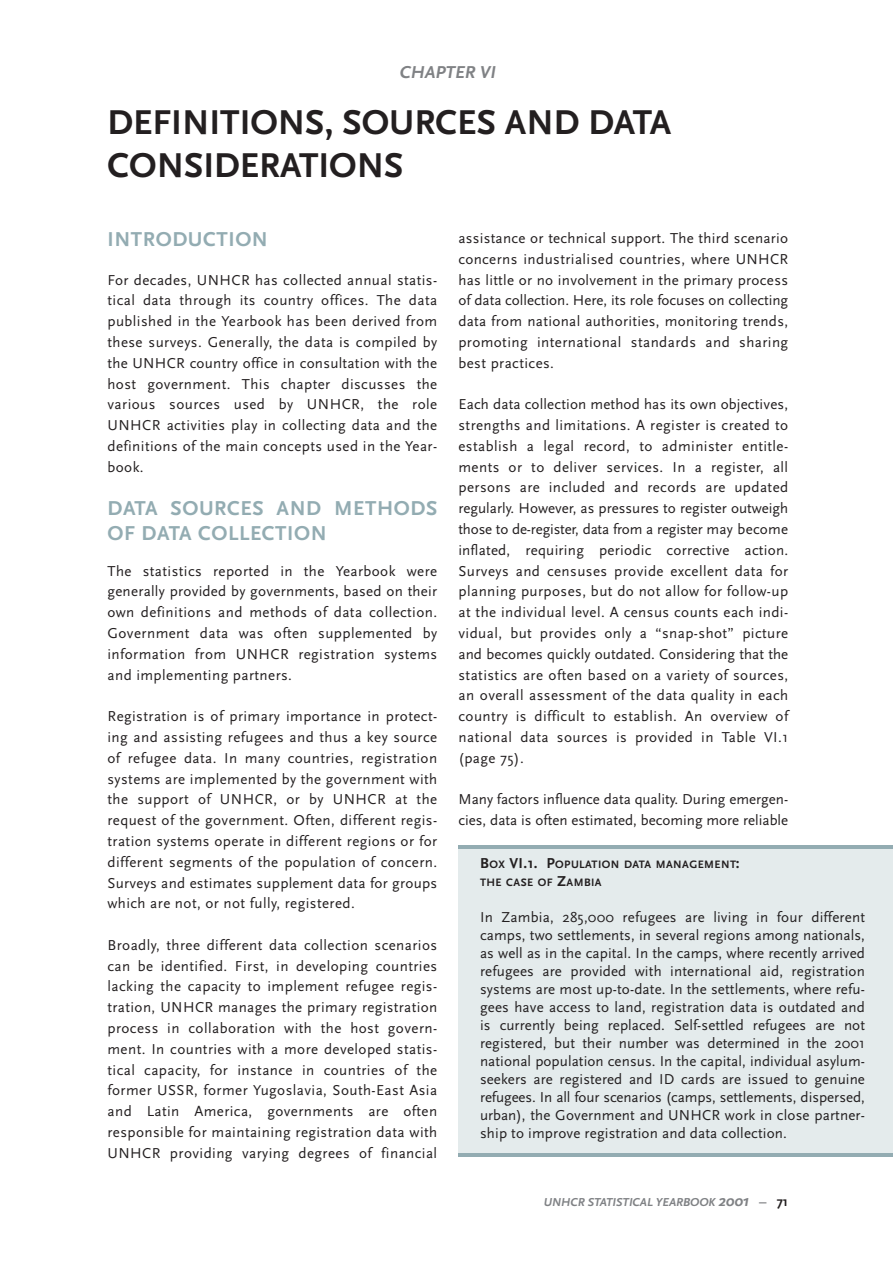
<style>
.page{position:relative;width:893px;height:1263px;background:#fff}
.page>*{position:absolute;margin:0;border:0;box-sizing:border-box;transform-origin:0 0}
.t1{font:700 36px/43.2px "Scala Sans";color:#231f20}
.t2{font:700 21px/25.2px "Scala Sans";letter-spacing:.03em;color:#93acb2}
.t3{font:italic 700 18px "Scala Sans";color:#808285}
.t4{font:15px/20.9px "Scala Sans";letter-spacing:.03em;color:#231f20;text-align:justify}
.t5{font:15px/20.9px "Scala Sans";color:#231f20}
.t6{font:italic 700 12px "Scala Sans";color:#808285}
.t7{font:700 11.25px/18px "Scala Sans";letter-spacing:.04em;color:#231f20}
.s1{font-size:15px}
.s2{font-size:16.5px}
.s3{font-style:normal;font-size:13.5px}
.s4{font-style:normal;font-size:13.5px;color:#231f20}
</style>
<div class="page">
<div style="left:458px;top:845px;width:434px;height:312px;background:#e4ebec"></div>
<p class="t3" style="left:400px;top:65px;width:97px">CHAPTER VI</p>
<h1 class="t1" style="left:107px;top:103px;width:565px">DEFINITIONS, SOURCES AND DATA<br>CONSIDERATIONS</h1>
<h2 class="t2" style="left:107px;top:228px;width:162px">INTRODUCTION</h2>
<p class="t4" style="left:107px;top:271px;width:331px">For decades, UNHCR has collected annual statis&shy;tical data through its country offices. The data published in the Yearbook has been derived from these surveys. Generally, the data is compiled by the UNHCR country office in consultation with the host government. This chapter discusses the various sources used by UNHCR, the role UNHCR activities play in collecting data and the definitions of the main concepts used in the Year&shy;book.</p>
<h2 class="t2" style="left:107px;top:497px;width:331px">DATA SOURCES AND METHODS<br>OF DATA COLLECTION</h2>
<p class="t4" style="left:107px;top:562px;width:331px">The statistics reported in the Yearbook were generally provided by governments, based on their own definitions and methods of data collection.<br>Government data was often supplemented by information from UNHCR registration systems and implementing partners.</p>
<p class="t4" style="left:107px;top:707px;width:331px">Registration is of primary importance in protect&shy;ing and assisting refugees and thus a key source of refugee data. In many countries, registration systems are implemented by the government with the support of UNHCR, or by UNHCR at the request of the government. Often, different regis&shy;tration systems operate in different regions or for different segments of the population of concern.<br>Surveys and estimates supplement data for groups which are not, or not fully, registered.</p>
<p class="t4" style="left:107px;top:936px;width:331px">Broadly, three different data collection scenarios can be identified. First, in developing countries lacking the capacity to implement refugee regis&shy;tration, UNHCR manages the primary registration process in collaboration with the host govern&shy;ment. In countries with a more developed statis&shy;tical capacity, for instance in countries of the former USSR, former Yugoslavia, South-East Asia and Latin America, governments are often responsible for maintaining registration data with UNHCR providing varying degrees of financial</p>
<p class="t4" style="left:458px;top:229px;width:331px">assistance or technical support. The third scenario concerns industrialised countries, where UNHCR has little or no involvement in the primary process of data collection. Here, its role focuses on collecting data from national authorities, monitoring trends, promoting international standards and sharing best practices.</p>
<p class="t4" style="left:458px;top:395px;width:331px">Each data collection method has its own objectives, strengths and limitations. A register is created to establish a legal record, to administer entitle&shy;ments or to deliver services. In a register, all persons are included and records are updated regularly. However, as pressures to register outweigh those to de-register, data from a register may become inflated, requiring periodic corrective action.<br>Surveys and censuses provide excellent data for planning purposes, but do not allow for follow-up at the individual level. A census counts each indi&shy;vidual, but provides only a “snap-shot” picture and becomes quickly outdated. Considering that the statistics are often based on a variety of sources, an overall assessment of the data quality in each country is difficult to establish. An overview of national data sources is provided in Table VI.1 (page 75).</p>
<p class="t5" style="left:458px;top:790px;width:331px">Many factors influence data quality. During emergen&shy;cies, data is often estimated, becoming more reliable</p>
<p class="t7" style="left:480px;top:856px;width:261px"><span class="s1">B</span>OX <span class="s1">VI.1. P</span>OPULATION DATA MANAGEMENT<span class="s1">:<br></span>THE CASE OF <span class="s1">Z</span>AMBIA</p>
<p class="t4" style="left:480px;top:909px;width:386px;line-height:18px">In Zambia, 285,000 refugees are living in four different camps, two settlements, in several regions among nationals, as well as in the capital. In the camps, where recently arrived refugees are provided with international aid, registration systems are most up-to-date. In the settlements, where refu&shy;gees have access to land, registration data is outdated and is currently being replaced. Self-settled refugees are not registered, but their number was determined in the 2001 national population census. In the capital, individual asylum&shy;seekers are registered and ID cards are issued to genuine refugees. In all four scenarios (camps, settlements, dispersed, urban), the Government and UNHCR work in close partner&shy;ship to improve registration and data collection.</p>
<p class="t6" style="left:543px;top:1197px;width:246px">UNHCR STATISTICAL YEARBOOK <span class="s2">2001</span> <span class="s3">–</span> <span class="s4">71</span></p>
</div>
